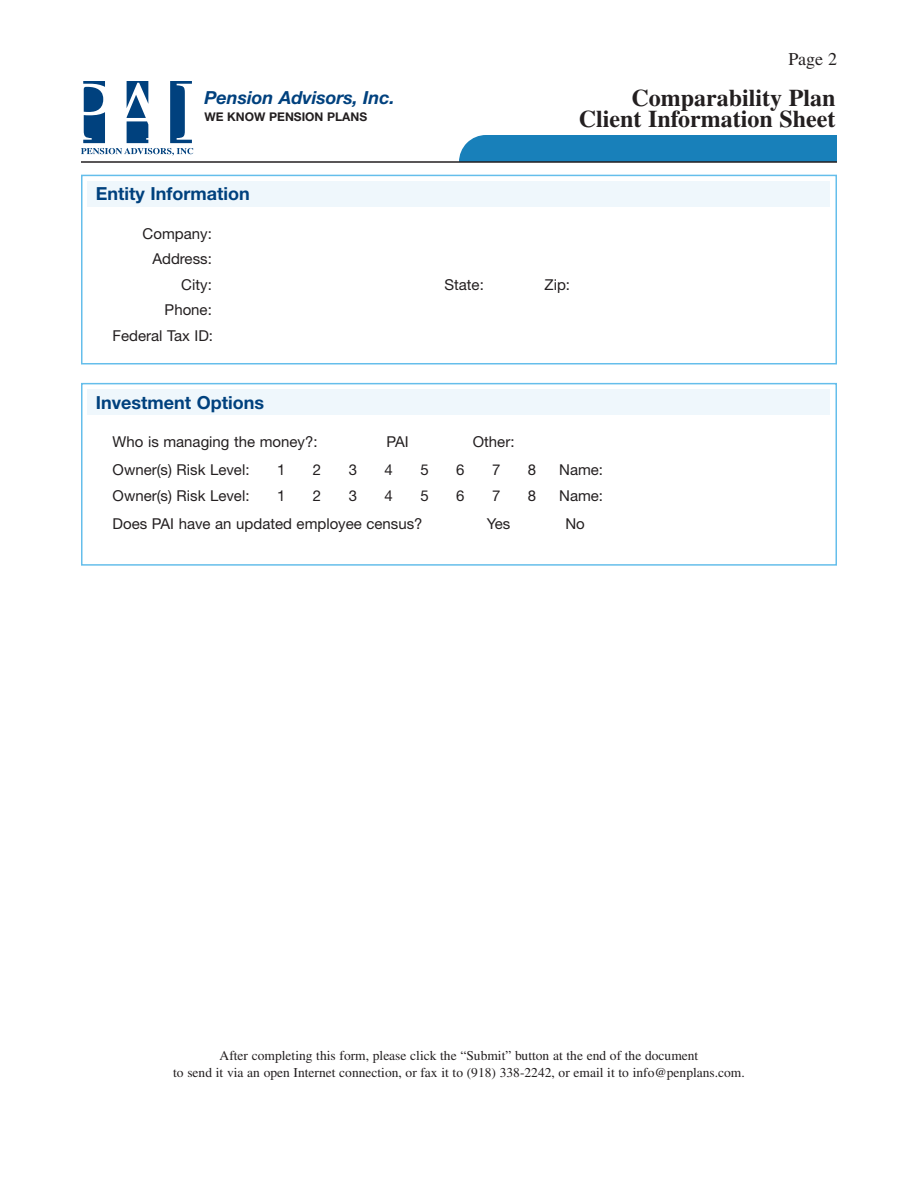
<style>
.page{position:relative;width:918px;height:1188px;background:#fff}
.page>*{position:absolute;margin:0;border:0;box-sizing:border-box;transform-origin:0 0}
.t1{font:700 24px/21px "Times LT Std";color:#231f20;text-align:right}
.t2{font:700 18px "Helvetica Neue";color:#00417e}
.t3{font:italic 700 18px "Helvetica Neue";color:#00417e}
.t4{font:18px "Times LT Std";color:#231f20}
.t5{font:15px/25.5px "Helvetica Neue";color:#231f20;text-align:right}
.t6{font:13.5px/16.2px "Times LT Std";color:#231f20;text-align:center}
.t7{font:700 12px "Helvetica Neue";color:#231f20}
</style>
<div class="page">
<svg style="left:81px;top:81px;width:112px;height:75px"></svg>
<div style="left:459px;top:135px;width:378px;height:26px;background:#1880ba"></div>
<hr style="left:81px;top:161px;width:756px;height:2px;background:#231f20">
<div style="left:81px;top:175px;width:756px;height:189px;border:2px solid #65beeb"></div>
<div style="left:88px;top:182px;width:742px;height:25px;background:#eff7fc"></div>
<div style="left:81px;top:383px;width:756px;height:183px;border:2px solid #65beeb"></div>
<div style="left:88px;top:390px;width:742px;height:25px;background:#eff7fc"></div>
<p class="t3" style="left:205px;top:91px;width:192px">Pension Advisors, Inc.</p>
<p class="t7" style="left:205px;top:113px;width:164px">WE KNOW PENSION PLANS</p>
<p class="t2" style="left:96px;top:187px;width:155px">Entity Information</p>
<p class="t5" style="left:143px;top:222px;width:71px">Company:<br>Address:<br>City:</p>
<p class="t5" style="left:113px;top:299px;width:102px">Phone:<br>Federal Tax ID:</p>
<p class="t4" style="left:788px;top:52px;width:50px">Page 2</p>
<h1 class="t1" style="left:579px;top:89px;width:258px">Comparability Plan<br>Client Information Sheet</h1>
<p class="t5" style="left:444px;top:273px;width:41px">State:</p>
<p class="t5" style="left:545px;top:273px;width:27px">Zip:</p>
<p class="t2" style="left:96px;top:396px;width:170px">Investment Options</p>
<p class="t5" style="left:113px;top:430px;width:207px">Who is managing the money?:</p>
<p class="t5" style="left:386px;top:430px;width:24px">PAI</p>
<p class="t5" style="left:473px;top:430px;width:43px">Other:</p>
<p class="t5" style="left:113px;top:459px;width:138px">Owner(s) Risk Level:</p>
<p class="t5" style="left:277px;top:459px;width:10px">1</p>
<p class="t5" style="left:313px;top:459px;width:10px">2</p>
<p class="t5" style="left:349px;top:459px;width:10px">3</p>
<p class="t5" style="left:385px;top:459px;width:10px">4</p>
<p class="t5" style="left:420px;top:459px;width:10px">5</p>
<p class="t5" style="left:456px;top:459px;width:10px">6</p>
<p class="t5" style="left:492px;top:459px;width:10px">7</p>
<p class="t5" style="left:528px;top:459px;width:10px">8</p>
<p class="t5" style="left:559px;top:459px;width:45px">Name:</p>
<p class="t5" style="left:113px;top:484px;width:138px">Owner(s) Risk Level:</p>
<p class="t5" style="left:277px;top:484px;width:10px">1</p>
<p class="t5" style="left:313px;top:484px;width:10px">2</p>
<p class="t5" style="left:349px;top:484px;width:10px">3</p>
<p class="t5" style="left:385px;top:484px;width:10px">4</p>
<p class="t5" style="left:420px;top:484px;width:10px">5</p>
<p class="t5" style="left:456px;top:484px;width:10px">6</p>
<p class="t5" style="left:492px;top:484px;width:10px">7</p>
<p class="t5" style="left:528px;top:484px;width:10px">8</p>
<p class="t5" style="left:559px;top:484px;width:45px">Name:</p>
<p class="t5" style="left:113px;top:513px;width:312px">Does PAI have an updated employee census?</p>
<p class="t5" style="left:487px;top:513px;width:25px">Yes</p>
<p class="t5" style="left:565px;top:513px;width:21px">No</p>
<p class="t6" style="left:173px;top:1049px;width:573px">After completing this form, please click the “Submit” button at the end of the document<br>to send it via an open Internet connection, or fax it to (918) 338-2242, or email it to info@penplans.com.</p>
</div>
